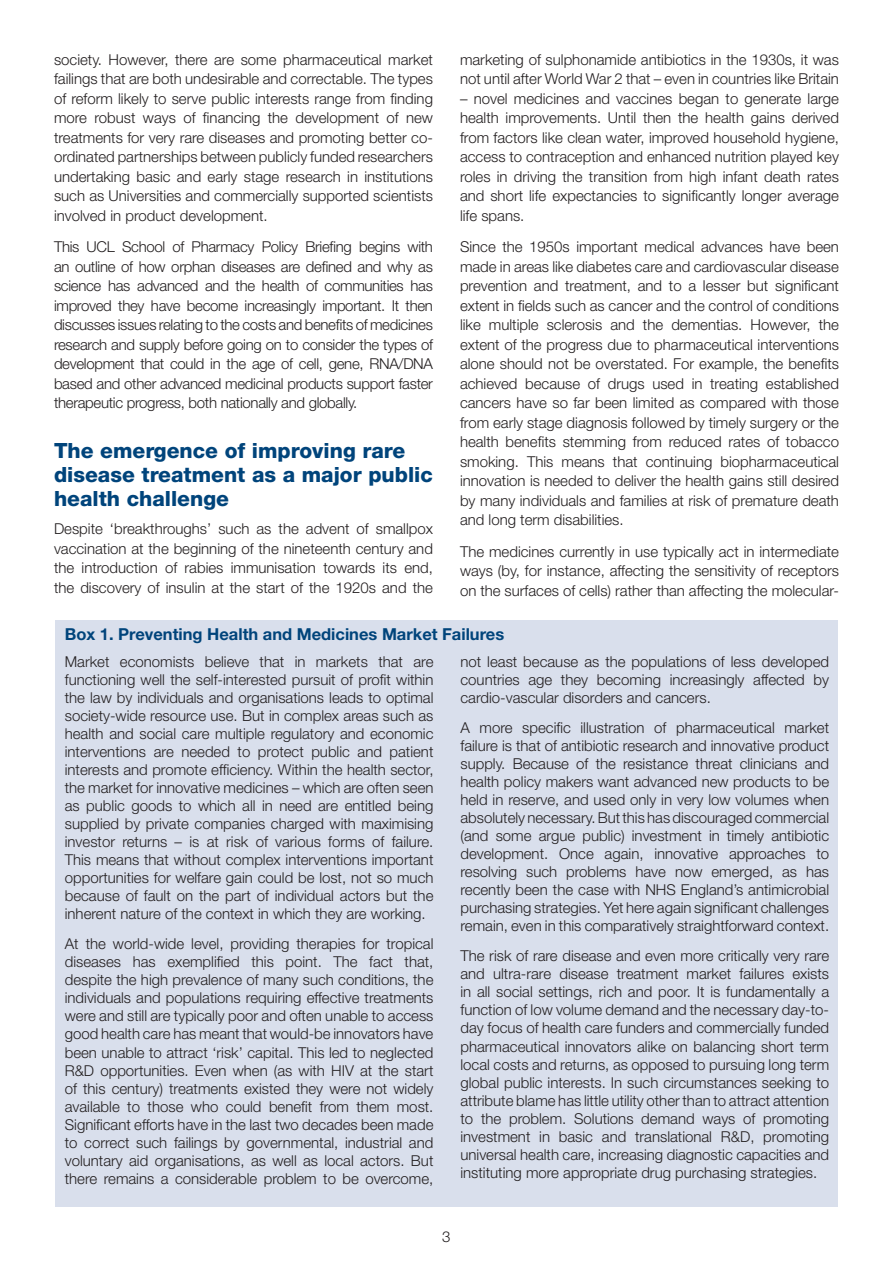
<style>
.page{position:relative;width:893px;height:1263px;background:#fff}
.page>*{position:absolute;margin:0;border:0;box-sizing:border-box;transform-origin:0 0}
.a{font:800 21px/24px "Helvetica Neue LT Std";color:#00447b}
.box_header{font:700 16.5px "Helvetica Neue LT Std";color:#00447b}
.box_text{font:300 15px/18px "Helvetica Neue LT Std";color:#231f20;text-align:justify}
.text{font:300 15px/19.5px "Helvetica Neue LT Std";color:#231f20;text-align:justify}
</style>
<div class="page">
<div style="left:56px;top:620px;width:782px;height:586px;background:#d9dfec"></div>
<p class="text" style="left:54px;top:49px;width:381px">society. However, there are some pharmaceutical market failings that are both undesirable and correctable. The types of reform likely to serve public interests range from finding more robust ways of financing the development of new treatments for very rare diseases and promoting better co&shy;ordinated partnerships between publicly funded researchers undertaking basic and early stage research in institutions such as Universities and commercially supported scientists involved in product development.</p>
<p class="text" style="left:54px;top:237px;width:381px">This UCL School of Pharmacy Policy Briefing begins with an outline of how orphan diseases are defined and why as science has advanced and the health of communities has improved they have become increasingly important. It then discusses issues relating to the costs and benefits of medicines research and supply before going on to consider the types of development that could in the age of cell, gene, RNA/DNA based and other advanced medicinal products support faster therapeutic progress, both nationally and globally.</p>
<p class="a" style="left:54px;top:438px;width:380px">The emergence of improving rare disease treatment as a major public health challenge</p>
<p class="text" style="left:54px;top:519px;width:380px">Despite ‘breakthroughs’ such as the advent of smallpox vaccination at the beginning of the nineteenth century and the introduction of rabies immunisation towards its end, the discovery of insulin at the start of the 1920s and the</p>
<p class="text" style="left:460px;top:49px;width:380px">marketing of sulphonamide antibiotics in the 1930s, it was not until after World War 2 that – even in countries like Britain</p>
<p class="text" style="left:460px;top:88px;width:380px">– novel medicines and vaccines began to generate large health improvements. Until then the health gains derived from factors like clean water, improved household hygiene, access to contraception and enhanced nutrition played key roles in driving the transition from high infant death rates and short life expectancies to significantly longer average life spans.</p>
<p class="text" style="left:460px;top:237px;width:380px">Since the 1950s important medical advances have been made in areas like diabetes care and cardiovascular disease prevention and treatment, and to a lesser but significant extent in fields such as cancer and the control of conditions like multiple sclerosis and the dementias. However, the extent of the progress due to pharmaceutical interventions alone should not be overstated. For example, the benefits achieved because of drugs used in treating established cancers have so far been limited as compared with those from early stage diagnosis followed by timely surgery or the health benefits stemming from reduced rates of tobacco smoking. This means that continuing biopharmaceutical innovation is needed to deliver the health gains still desired by many individuals and families at risk of premature death and long term disabilities.</p>
<p class="text" style="left:460px;top:541px;width:380px">The medicines currently in use typically act in intermediate ways (by, for instance, affecting the sensitivity of receptors on the surfaces of cells) rather than affecting the molecular-</p>
<p class="box_header" style="left:65px;top:624px;width:441px">Box 1. Preventing Health and Medicines Market Failures</p>
<p class="box_text" style="left:65px;top:653px;width:370px">Market economists believe that in markets that are functioning well the self-interested pursuit of profit within the law by individuals and organisations leads to optimal society-wide resource use. But in complex areas such as health and social care multiple regulatory and economic interventions are needed to protect public and patient interests and promote efficiency. Within the health sector, the market for innovative medicines – which are often seen as public goods to which all in need are entitled being supplied by private companies charged with maximising investor returns – is at risk of various forms of failure.<br>This means that without complex interventions important opportunities for welfare gain could be lost, not so much because of fault on the part of individual actors but the inherent nature of the context in which they are working.</p>
<p class="box_text" style="left:65px;top:935px;width:370px">At the world-wide level, providing therapies for tropical diseases has exemplified this point. The fact that, despite the high prevalence of many such conditions, the individuals and populations requiring effective treatments were and still are typically poor and often unable to access good health care has meant that would-be innovators have been unable to attract ‘risk’ capital. This led to neglected R&amp;D opportunities. Even when (as with HIV at the start of this century) treatments existed they were not widely available to those who could benefit from them most.<br>Significant efforts have in the last two decades been made to correct such failings by governmental, industrial and voluntary aid organisations, as well as local actors. But there remains a considerable problem to be overcome,</p>
<p class="box_text" style="left:460px;top:653px;width:370px">not least because as the populations of less developed countries age they becoming increasingly affected by cardio-vascular disorders and cancers.</p>
<p class="box_text" style="left:460px;top:719px;width:370px">A more specific illustration of pharmaceutical market failure is that of antibiotic research and innovative product supply. Because of the resistance threat clinicians and health policy makers want advanced new products to be held in reserve, and used only in very low volumes when absolutely necessary. But this has discouraged commercial (and some argue public) investment in timely antibiotic development. Once again, innovative approaches to resolving such problems have now emerged, as has recently been the case with NHS England’s antimicrobial purchasing strategies. Yet here again significant challenges remain, even in this comparatively straightforward context.</p>
<p class="box_text" style="left:460px;top:947px;width:370px">The risk of rare disease and even more critically very rare and ultra-rare disease treatment market failures exists in all social settings, rich and poor. It is fundamentally a function of low volume demand and the necessary day-to&shy;day focus of health care funders and commercially funded pharmaceutical innovators alike on balancing short term local costs and returns, as opposed to pursuing long term global public interests. In such circumstances seeking to attribute blame has little utility other than to attract attention to the problem. Solutions demand ways of promoting investment in basic and translational R&amp;D, promoting universal health care, increasing diagnostic capacities and instituting more appropriate drug purchasing strategies.</p>
<p class="box_text" style="left:442px;top:1227px;width:10px">3</p>
</div>
